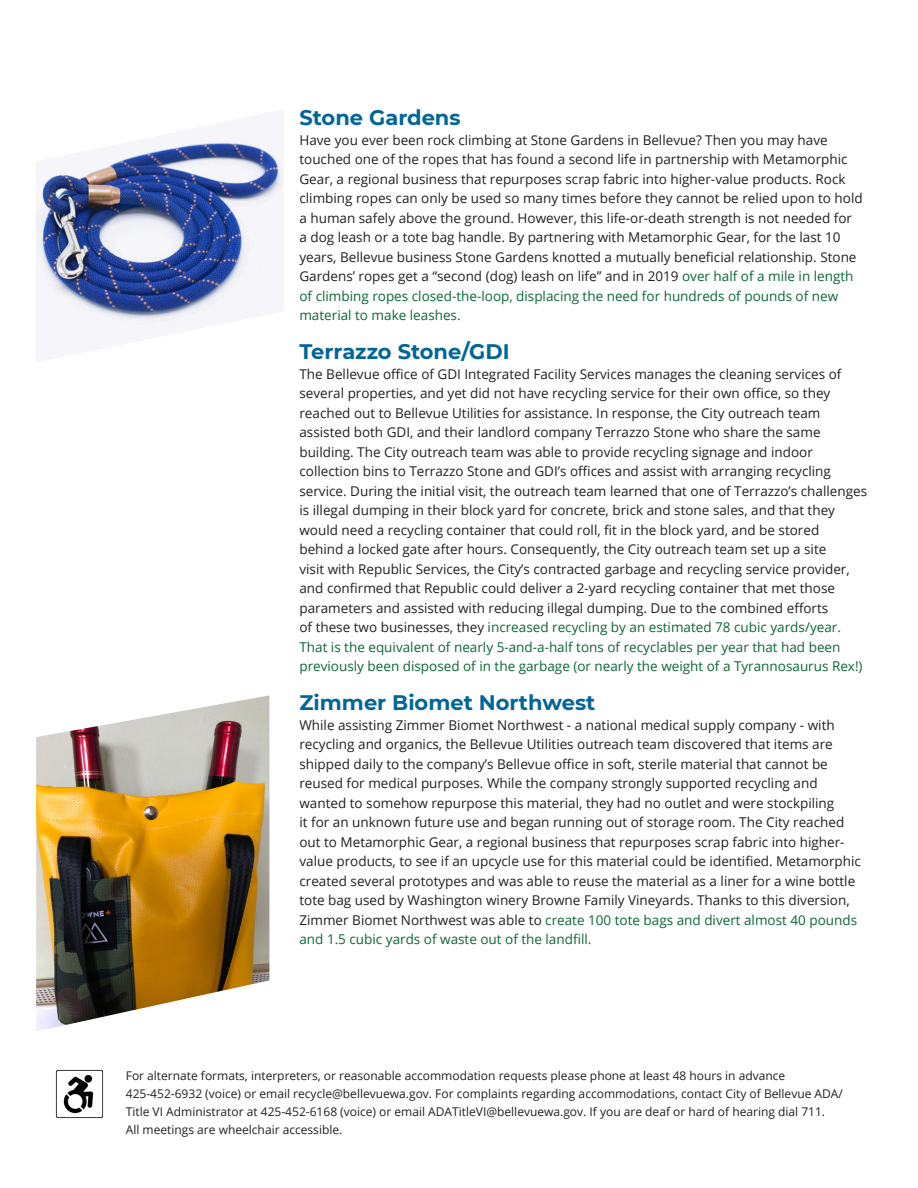
<style>
.page{position:relative;width:918px;height:1188px;background:#fff}
.page>*{position:absolute;margin:0;border:0;box-sizing:border-box;transform-origin:0 0}
.t1{font:700 21px "Montserrat";color:#026598}
.t2{font:13.5px/19.5px "Open Sans";color:#231f20}
.t3{font:12px "Open Sans";color:#231f20}
.s1{color:#0c6638}
</style>
<div class="page">
<img style="left:36px;top:695px;width:233px;height:336px">
<img style="left:55px;top:1069px;width:49px;height:50px">
<img style="left:36px;top:122px;width:248px;height:239px">
<p class="t1" style="left:299px;top:103px;width:163px">Stone Gardens</p>
<p class="t2" style="left:299px;top:130px;width:565px">Have you ever been rock climbing at Stone Gardens in Bellevue? Then you may have touched one of the ropes that has found a second life in partnership with Metamorphic Gear, a regional business that repurposes scrap fabric into higher-value products. Rock climbing ropes can only be used so many times before they cannot be relied upon to hold a human safely above the ground. However, this life-or-death strength is not needed for a dog leash or a tote bag handle. By partnering with Metamorphic Gear, for the last 10 years, Bellevue business Stone Gardens knotted a mutually beneficial relationship. Stone Gardens’ ropes get a “second (dog) leash on life” and in 2019 <span class="s1">over half of a mile in length of climbing ropes closed-the-loop, displacing the need for hundreds of pounds of new material to make leashes.</span></p>
<p class="t1" style="left:299px;top:337px;width:212px">Terrazzo Stone/GDI</p>
<p class="t2" style="left:299px;top:364px;width:569px">The Bellevue office of GDI Integrated Facility Services manages the cleaning services of several properties, and yet did not have recycling service for their own office, so they reached out to Bellevue Utilities for assistance. In response, the City outreach team assisted both GDI, and their landlord company Terrazzo Stone who share the same building. The City outreach team was able to provide recycling signage and indoor collection bins to Terrazzo Stone and GDI’s offices and assist with arranging recycling service. During the initial visit, the outreach team learned that one of Terrazzo’s challenges is illegal dumping in their block yard for concrete, brick and stone sales, and that they would need a recycling container that could roll, fit in the block yard, and be stored<br>behind a locked gate after hours. Consequently, the City outreach team set up a site<br>visit with Republic Services, the City’s contracted garbage and recycling service provider, and confirmed that Republic could deliver a 2-yard recycling container that met those parameters and assisted with reducing illegal dumping. Due to the combined efforts<br>of these two businesses, they <span class="s1">increased recycling by an estimated 78 cubic yards/year.<br>That is the equivalent of nearly 5-and-a-half tons of recyclables per year that had been previously been disposed of in the garbage (or nearly the weight of a Tyrannosaurus Rex!)</span></p>
<p class="t1" style="left:299px;top:688px;width:297px">Zimmer Biomet Northwest</p>
<p class="t2" style="left:299px;top:715px;width:563px">While assisting Zimmer Biomet Northwest - a national medical supply company - with recycling and organics, the Bellevue Utilities outreach team discovered that items are shipped daily to the company’s Bellevue office in soft, sterile material that cannot be reused for medical purposes. While the company strongly supported recycling and wanted to somehow repurpose this material, they had no outlet and were stockpiling<br>it for an unknown future use and began running out of storage room. The City reached out to Metamorphic Gear, a regional business that repurposes scrap fabric into higher&shy;value products, to see if an upcycle use for this material could be identified. Metamorphic created several prototypes and was able to reuse the material as a liner for a wine bottle tote bag used by Washington winery Browne Family Vineyards. Thanks to this diversion, Zimmer Biomet Northwest was able to <span class="s1">create 100 tote bags and divert almost 40 pounds and 1.5 cubic yards of waste out of the landfill.</span></p>
<p class="t3" style="left:126px;top:1067px;width:661px">For alternate formats, interpreters, or reasonable accommodation requests please phone at least 48 hours in advance</p>
<p class="t3" style="left:126px;top:1085px;width:719px">425-452-6932 (voice) or email recycle@bellevuewa.gov. For complaints regarding accommodations, contact City of Bellevue ADA/</p>
<p class="t3" style="left:126px;top:1103px;width:701px">Title VI Administrator at 425-452-6168 (voice) or email ADATitleVI@bellevuewa.gov. If you are deaf or hard of hearing dial 711.</p>
<p class="t3" style="left:126px;top:1121px;width:218px">All meetings are wheelchair accessible.</p>
</div>
